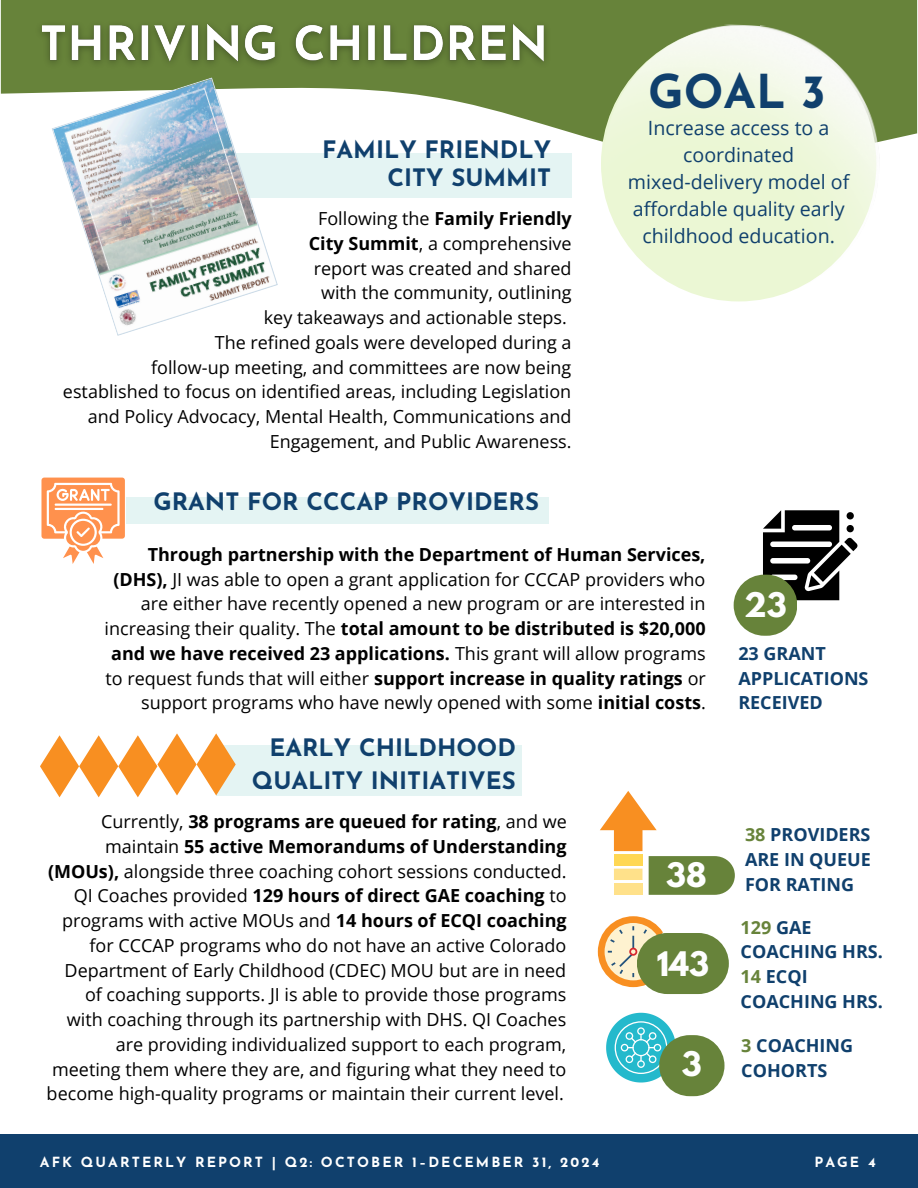
<style>
.page{position:relative;width:918px;height:1188px;background:#fff}
.page>*{position:absolute;margin:0;border:0;box-sizing:border-box;transform-origin:0 0}
.t1{font:700 46.65px "Josefin Sans";color:#10406d}
.t2{font:700 30px "League Spartan";color:#fefefe}
.t3{font:700 29.85px "League Spartan";color:#fff}
.t4{font:700 24px/28.2px "Josefin Sans";color:#10406d;text-align:right}
.t5{font:19.65px/27px "Open Sans";color:#10406d;text-align:center}
.t6{font:18px/24.8px "Open Sans";color:#000;text-align:right}
.t7{font:700 18px/24.8px "Open Sans";color:#10406d}
.t8{font:700 13.95px "Josefin Sans";letter-spacing:.15em;color:#fff}
.s1{font-weight:700}
.s2{color:#67833a}
</style>
<div class="page">
<div style="left:0;top:1134px;width:918px;height:54px;background:#10406d"></div>
<svg style="left:1px;top:0;width:916px;height:141px;fill:#67833a"></svg>
<img style="left:29px;top:13px;width:528px;height:63px">
<img style="left:598px;top:21px;width:320px;height:281px">
<div style="left:205px;top:153px;width:367px;height:44px;background:#e4f4f3"></div>
<img style="left:51px;top:77px;width:227px;height:259px">
<div style="left:126px;top:497px;width:423px;height:27px;background:#e4f4f3"></div>
<svg style="left:41px;top:478px;width:84px;height:86px"></svg>
<svg style="left:763px;top:510px;width:94px;height:90px"></svg>
<div style="left:734px;top:575px;width:63px;height:61px;background:#67833a;border-radius:31px"></div>
<div style="left:216px;top:745px;width:305px;height:50px;background:#e4f4f3"></div>
<svg style="left:40px;top:733px;width:196px;height:64px"></svg>
<svg style="left:600px;top:791px;width:135px;height:104px"></svg>
<svg style="left:598px;top:916px;width:71px;height:71px"></svg>
<div style="left:605px;top:923px;width:57px;height:57px;background:#fef2d0;border-radius:50%"></div>
<svg style="left:643px;top:927px;width:14px;height:13px"></svg>
<svg style="left:608px;top:926px;width:26px;height:51px"></svg>
<div style="left:629px;top:948px;width:8px;height:8px;border:2px solid #d7282f;border-radius:50%"></div>
<div style="left:637px;top:933px;width:92px;height:61px;background:#67833a;border-radius:31px"></div>
<svg style="left:606px;top:1013px;width:69px;height:70px"></svg>
<div style="left:659px;top:1035px;width:66px;height:61px;background:#67833a;border-radius:31px"></div>
<h5 class="t4" style="left:322px;top:138px;width:230px">FAMILY FRIENDLY<br>CITY SUMMIT</h5>
<h3 class="t6" style="left:63px;top:206px;width:510px">Following the <span class="s1">Family Friendly<br>City Summit</span>, a comprehensive<br>report was created and shared<br>with the community, outlining<br>key takeaways and actionable steps.<br>The refined goals were developed during a<br>follow-up meeting, and committees are now being established to focus on identified areas, including Legislation and Policy Advocacy, Mental Health, Communications and Engagement, and Public Awareness.</h3>
<p class="t4" style="left:154px;top:490px;width:387px">GRANT FOR CCCAP PROVIDERS</p>
<p class="t1" style="left:648px;top:73px;width:179px">GOAL 3</p>
<h5 class="t5" style="left:628px;top:114px;width:223px">Increase access to a coordinated mixed-delivery model of affordable quality early childhood education.</h5>
<p class="t6" style="left:105px;top:541px;width:603px"><span class="s1">Through partnership with the Department of Human Services, (DHS),</span> JI was able to open a grant application for CCCAP providers who are either have recently opened a new program or are interested in increasing their quality. The <span class="s1">total amount to be distributed is $20,000 and we have received 23 applications.</span> This grant will allow programs to request funds that will either <span class="s1">support increase in quality ratings</span> or support programs who have newly opened with some <span class="s1">initial costs</span>.</p>
<p class="t4" style="left:252px;top:734px;width:265px;line-height:32.7px">EARLY CHILDHOOD<br>QUALITY INITIATIVES</p>
<p class="t6" style="left:47px;top:809px;width:522px">Currently, <span class="s1">38 programs are queued for rating</span>, and we maintain <span class="s1">55 active Memorandums of Understanding (MOUs),</span> alongside three coaching cohort sessions conducted.<br>QI Coaches provided <span class="s1">129 hours of direct GAE coaching</span> to programs with active MOUs and <span class="s1">14 hours of ECQI coaching </span>for CCCAP programs who do not have an active Colorado Department of Early Childhood (CDEC) MOU but are in need of coaching supports. JI is able to provide those programs with coaching through its partnership with DHS. QI Coaches are providing individualized support to each program, meeting them where they are, and figuring what they need to become high-quality programs or maintain their current level.</p>
<p class="t3" style="left:666px;top:860px;width:42px">38</p>
<p class="t2" style="left:657px;top:949px;width:54px">143</p>
<p class="t2" style="left:682px;top:1049px;width:21px">3</p>
<h3 class="t2" style="left:744px;top:590px;width:44px">23</h3>
<h5 class="t7" style="left:738px;top:640px;width:132px">23 GRANT<br>APPLICATIONS<br>RECEIVED</h5>
<p class="t7" style="left:745px;top:822px;width:127px;text-align:justify"><span class="s2">38</span> PROVIDERS ARE IN QUEUE FOR RATING</p>
<h4 class="t7" style="left:741px;top:914px;width:144px"><span class="s2">129</span> GAE<br>COACHING HRS.<br><span class="s2">14</span> ECQI<br>COACHING HRS.</h4>
<p class="t7" style="left:741px;top:1033px;width:113px"><span class="s2">3</span> COACHING</p>
<p class="t7" style="left:741px;top:1057px;width:88px">COHORTS</p>
<p class="t8" style="left:40px;top:1156px;width:561px">AFK QUARTERLY REPORT | Q2: OCTOBER 1–DECEMBER 31, 2024</p>
<h1 class="t8" style="left:814px;top:1156px;width:63px">PAGE 4</h1>
</div>
